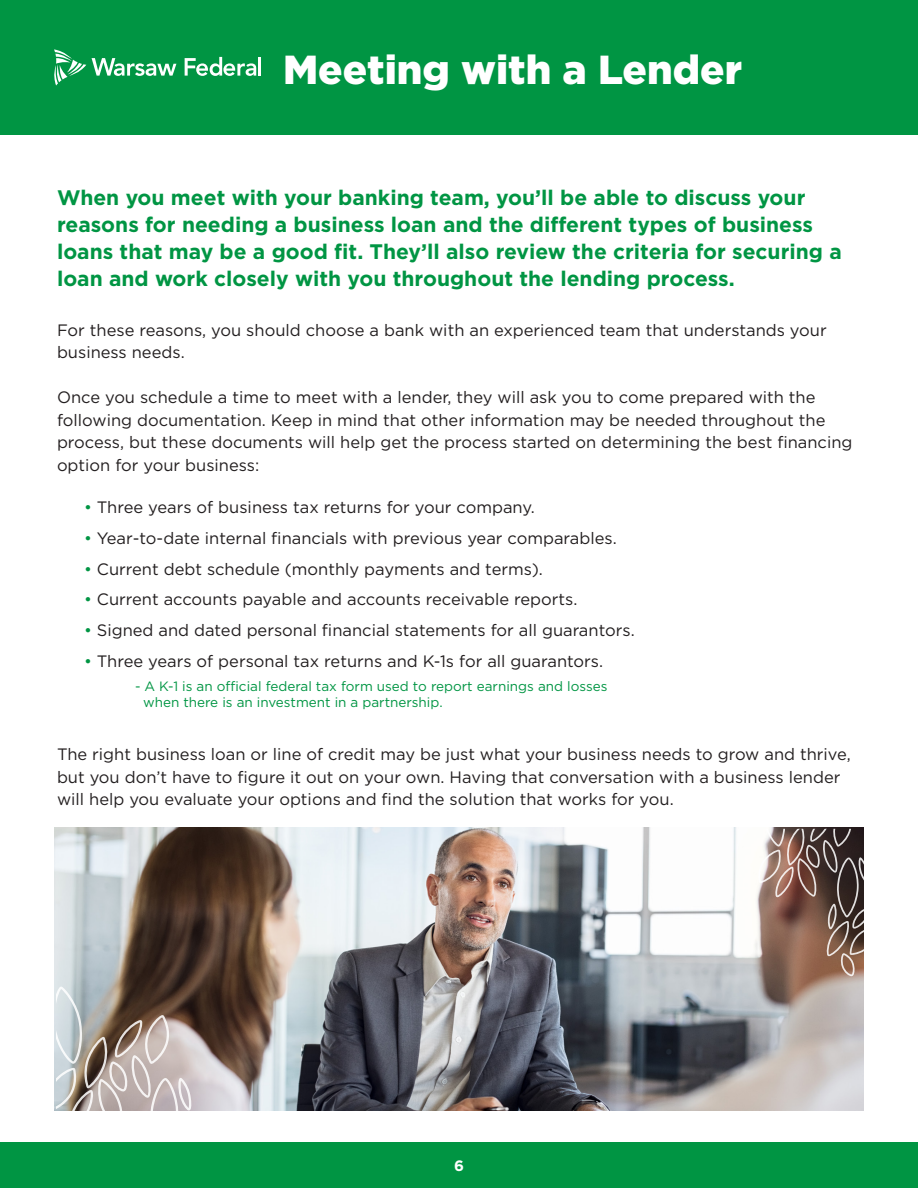
<style>
.page{position:relative;width:918px;height:1188px;background:#fff}
.page>*{position:absolute;margin:0;border:0;box-sizing:border-box;transform-origin:0 0}
.t1{font:900 40.5px "Gotham";color:#fff}
.t2{font:700 21px/27px "Gotham";color:#009543}
.t3{font:16.5px/22.5px "Gotham";color:#231f20}
.t4{font:700 15px "Gotham";color:#fff}
.t5{font:13.5px/16.2px "Gotham";color:#009543}
.s1{color:#009543}
</style>
<div class="page">
<div style="left:0;top:0;width:918px;height:135px;background:#009543"></div>
<div style="left:0;top:1143px;width:918px;height:45px;background:#009543"></div>
<svg style="left:54px;top:49px;width:32px;height:37px"></svg>
<svg style="left:92px;top:58px;width:84px;height:18px"></svg>
<svg style="left:185px;top:57px;width:71px;height:19px"></svg>
<hr style="left:258px;top:57px;width:3px;height:19px;background:#fff">
<img style="left:54px;top:828px;width:810px;height:282px">
<svg style="left:757px;top:829px;width:107px;height:147px;background:#80655a"></svg>
<svg style="left:56px;top:986px;width:136px;height:124px;background:#a89e99"></svg>
<p class="t1" style="left:283px;top:41px;width:461px">Meeting with a Lender</p>
<p class="t2" style="left:57px;top:184px;width:786px">When you meet with your banking team, you’ll be able to discuss your reasons for needing a business loan and the different types of business loans that may be a good fit. They’ll also review the criteria for securing a loan and work closely with you throughout the lending process.</p>
<p class="t3" style="left:57px;top:318px;width:771px">For these reasons, you should choose a bank with an experienced team that understands your business needs.</p>
<p class="t3" style="left:57px;top:386px;width:797px">Once you schedule a time to meet with a lender, they will ask you to come prepared with the following documentation. Keep in mind that other information may be needed throughout the process, but these documents will help get the process started on determining the best financing option for your business:</p>
<p class="t3" style="left:84px;top:496px;width:452px"><span class="s1">•</span> Three years of business tax returns for your company.</p>
<p class="t3" style="left:84px;top:527px;width:534px"><span class="s1">•</span> Year-to-date internal financials with previous year comparables.</p>
<p class="t3" style="left:84px;top:557px;width:460px"><span class="s1">•</span> Current debt schedule (monthly payments and terms).</p>
<p class="t3" style="left:84px;top:588px;width:495px"><span class="s1">•</span> Current accounts payable and accounts receivable reports.</p>
<p class="t3" style="left:84px;top:619px;width:552px"><span class="s1">•</span> Signed and dated personal financial statements for all guarantors.</p>
<p class="t3" style="left:84px;top:650px;width:521px"><span class="s1">•</span> Three years of personal tax returns and K-1s for all guarantors.</p>
<p class="t5" style="left:143px;top:678px;width:466px;text-indent:-8px">- A K-1 is an official federal tax form used to report earnings and losses when there is an investment in a partnership.</p>
<p class="t3" style="left:57px;top:743px;width:795px">The right business loan or line of credit may be just what your business needs to grow and thrive, but you don’t have to figure it out on your own. Having that conversation with a business lender will help you evaluate your options and find the solution that works for you.</p>
<p class="t4" style="left:454px;top:1156px;width:11px">6</p>
</div>
